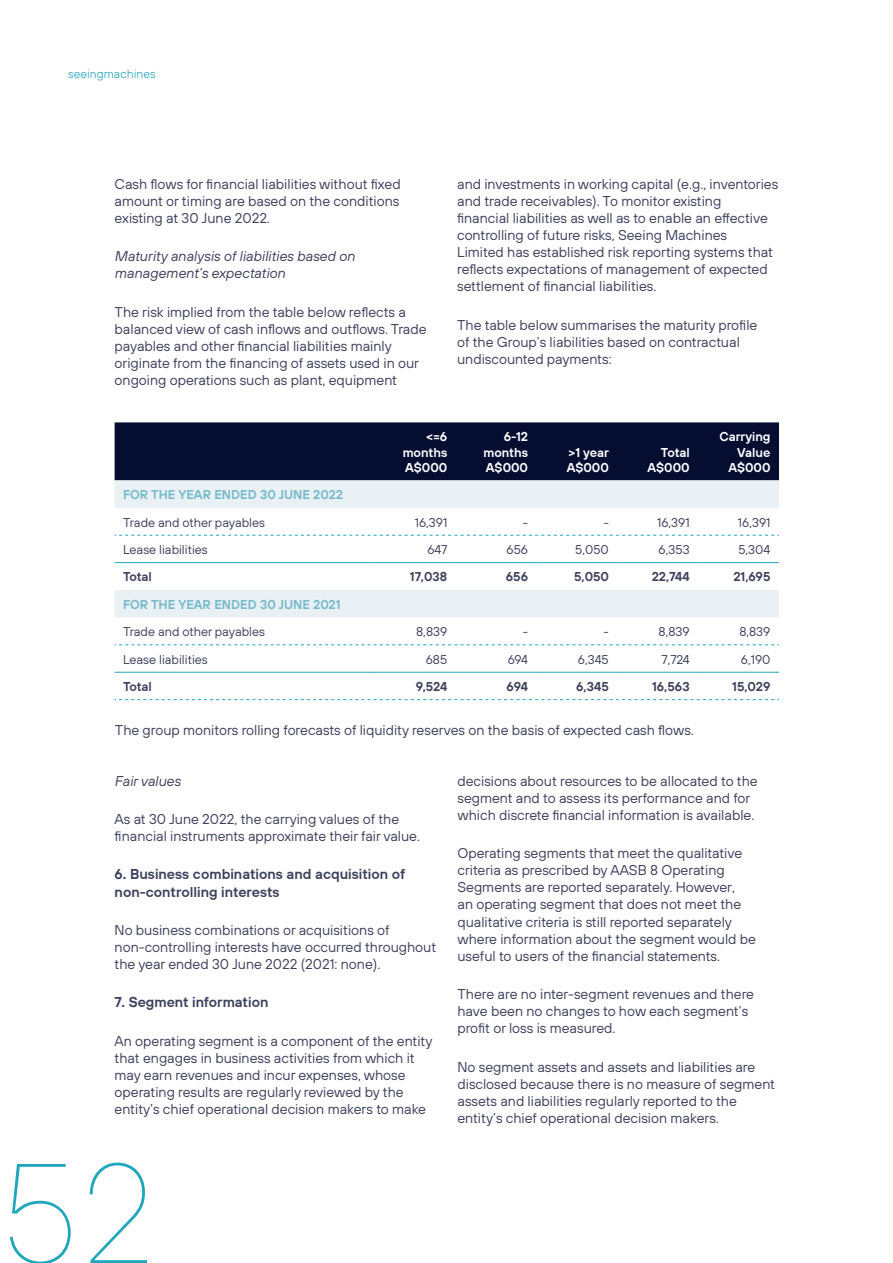
<style>
.page{position:relative;width:893px;height:1263px;background:#fff}
.page>*{position:absolute;margin:0;border:0;box-sizing:border-box;transform-origin:0 0}
.t1{font:100 141.45px "TT Hoves";color:#22a6ba}
.t2{font:14.25px/17.1px "TT Hoves";color:#3e415c}
.t3{font:600 14.25px/17.1px "TT Hoves";color:#3e415c}
.t4{font:italic 14.25px/17.1px "TT Hoves";color:#3e415c}
.t5{font:12.75px "TT Hoves";color:#3e415c}
.t6{font:600 12.75px/15.3px "TT Hoves";color:#fff;text-align:justify}
.t7{font:600 12.75px "TT Hoves";color:#3e415c}
.t8{font:600 12.75px "TT Hoves";color:#77bacb}
.t9{font:300 12px "TT Hoves";color:#22a6ba}
</style>
<div class="page">
<div style="left:115px;top:422px;width:664px;height:58px;background:#050d30"></div>
<svg style="left:115px;top:480px;width:664px;height:137px"></svg>
<svg style="left:115px;top:535px;width:664px;height:1px"></svg>
<svg style="left:115px;top:644px;width:664px;height:1px"></svg>
<hr style="left:115px;top:562px;width:260px;height:1px;background:#22a6ba">
<hr style="left:375px;top:562px;width:81px;height:1px;background:#22a6ba">
<hr style="left:456px;top:562px;width:81px;height:1px;background:#22a6ba">
<hr style="left:537px;top:562px;width:80px;height:1px;background:#22a6ba">
<hr style="left:617px;top:562px;width:81px;height:1px;background:#22a6ba">
<hr style="left:698px;top:562px;width:81px;height:1px;background:#22a6ba">
<hr style="left:115px;top:672px;width:260px;height:1px;background:#22a6ba">
<hr style="left:375px;top:672px;width:81px;height:1px;background:#22a6ba">
<hr style="left:456px;top:672px;width:81px;height:1px;background:#22a6ba">
<hr style="left:537px;top:672px;width:80px;height:1px;background:#22a6ba">
<hr style="left:617px;top:672px;width:81px;height:1px;background:#22a6ba">
<hr style="left:698px;top:672px;width:81px;height:1px;background:#22a6ba">
<svg style="left:115px;top:699px;width:664px;height:1px"></svg>
<p class="t9" style="left:68px;top:66px;width:89px">seeingmachines</p>
<p class="t2" style="left:115px;top:175px;width:288px;text-align:justify">Cash flows for financial liabilities without fixed amount or timing are based on the conditions existing at 30 June 2022.</p>
<p class="t4" style="left:115px;top:247px;width:242px">Maturity analysis of liabilities based on management’s expectation</p>
<p class="t2" style="left:115px;top:303px;width:314px">The risk implied from the table below reflects a balanced view of cash inflows and outflows. Trade payables and other financial liabilities mainly originate from the financing of assets used in our ongoing operations such as plant, equipment</p>
<p class="t2" style="left:457px;top:175px;width:323px">and investments in working capital (e.g., inventories and trade receivables). To monitor existing<br>financial liabilities as well as to enable an effective controlling of future risks, Seeing Machines<br>Limited has established risk reporting systems that reflects expectations of management of expected settlement of financial liabilities.</p>
<p class="t2" style="left:457px;top:316px;width:302px">The table below summarises the maturity profile of the Group’s liabilities based on contractual undiscounted payments:</p>
<p class="t6" style="left:403px;top:429px;width:46px;text-indent:23px">&lt;=6 months A$000</p>
<p class="t6" style="left:483px;top:429px;width:46px;text-indent:20px">6-12 months A$000</p>
<p class="t6" style="left:567px;top:444px;width:44px">&gt;1 year<br>A$000</p>
<p class="t6" style="left:647px;top:444px;width:44px;text-align:right">Total<br>A$000</p>
<p class="t6" style="left:719px;top:429px;width:53px;text-align:right">Carrying<br>Value<br>A$000</p>
<p class="t8" style="left:123px;top:486px;width:221px">FOR THE YEAR ENDED 30 JUNE 2022</p>
<p class="t5" style="left:123px;top:514px;width:143px">Trade and other payables</p>
<p class="t5" style="left:415px;top:514px;width:34px">16,391</p>
<p class="t5" style="left:523px;top:514px;width:7px">-</p>
<p class="t5" style="left:604px;top:514px;width:7px">-</p>
<p class="t5" style="left:657px;top:514px;width:34px">16,391</p>
<p class="t5" style="left:738px;top:514px;width:34px">16,391</p>
<p class="t5" style="left:123px;top:542px;width:86px">Lease liabilities</p>
<p class="t5" style="left:427px;top:542px;width:21px">647</p>
<p class="t5" style="left:507px;top:542px;width:23px">656</p>
<p class="t5" style="left:575px;top:542px;width:35px">5,050</p>
<p class="t5" style="left:659px;top:542px;width:33px">6,353</p>
<p class="t5" style="left:738px;top:542px;width:34px">5,304</p>
<p class="t7" style="left:123px;top:569px;width:30px">Total</p>
<p class="t7" style="left:410px;top:569px;width:39px">17,038</p>
<p class="t7" style="left:506px;top:569px;width:24px">656</p>
<p class="t7" style="left:574px;top:569px;width:36px">5,050</p>
<p class="t7" style="left:652px;top:569px;width:39px">22,744</p>
<p class="t7" style="left:733px;top:569px;width:39px">21,695</p>
<p class="t8" style="left:123px;top:596px;width:219px">FOR THE YEAR ENDED 30 JUNE 2021</p>
<p class="t5" style="left:123px;top:624px;width:143px">Trade and other payables</p>
<p class="t5" style="left:416px;top:624px;width:33px">8,839</p>
<p class="t5" style="left:523px;top:624px;width:7px">-</p>
<p class="t5" style="left:604px;top:624px;width:7px">-</p>
<p class="t5" style="left:658px;top:624px;width:33px">8,839</p>
<p class="t5" style="left:739px;top:624px;width:33px">8,839</p>
<p class="t5" style="left:123px;top:651px;width:86px">Lease liabilities</p>
<p class="t5" style="left:426px;top:651px;width:23px">685</p>
<p class="t5" style="left:508px;top:651px;width:22px">694</p>
<p class="t5" style="left:578px;top:651px;width:32px">6,345</p>
<p class="t5" style="left:661px;top:651px;width:30px">7,724</p>
<p class="t5" style="left:741px;top:651px;width:31px">6,190</p>
<p class="t7" style="left:123px;top:678px;width:30px">Total</p>
<p class="t7" style="left:416px;top:678px;width:33px">9,524</p>
<p class="t7" style="left:507px;top:678px;width:23px">694</p>
<p class="t7" style="left:576px;top:678px;width:34px">6,345</p>
<p class="t7" style="left:652px;top:678px;width:39px">16,563</p>
<p class="t7" style="left:732px;top:678px;width:40px">15,029</p>
<p class="t2" style="left:115px;top:721px;width:580px">The group monitors rolling forecasts of liquidity reserves on the basis of expected cash flows.</p>
<p class="t4" style="left:115px;top:772px;width:68px">Fair values</p>
<p class="t2" style="left:115px;top:810px;width:307px">As at 30 June 2022, the carrying values of the financial instruments approximate their fair value.</p>
<p class="t3" style="left:115px;top:865px;width:292px">6. Business combinations and acquisition of non-controlling interests</p>
<p class="t2" style="left:115px;top:921px;width:323px">No business combinations or acquisitions of non-controlling interests have occurred throughout the year ended 30 June 2022 (2021: none).</p>
<p class="t3" style="left:115px;top:993px;width:155px">7. Segment information</p>
<p class="t2" style="left:115px;top:1032px;width:319px">An operating segment is a component of the entity that engages in business activities from which it may earn revenues and incur expenses, whose operating results are regularly reviewed by the entity’s chief operational decision makers to make</p>
<h1 class="t1" style="left:0;top:1126px;width:158px">52</h1>
<p class="t2" style="left:457px;top:772px;width:302px">decisions about resources to be allocated to the segment and to assess its performance and for which discrete financial information is available.</p>
<p class="t2" style="left:457px;top:844px;width:300px">Operating segments that meet the qualitative criteria as prescribed by AASB 8 Operating Segments are reported separately. However,<br>an operating segment that does not meet the qualitative criteria is still reported separately where information about the segment would be useful to users of the financial statements.</p>
<p class="t2" style="left:457px;top:985px;width:298px">There are no inter-segment revenues and there have been no changes to how each segment’s profit or loss is measured.</p>
<p class="t2" style="left:457px;top:1058px;width:319px">No segment assets and assets and liabilities are disclosed because there is no measure of segment assets and liabilities regularly reported to the entity’s chief operational decision makers.</p>
</div>
